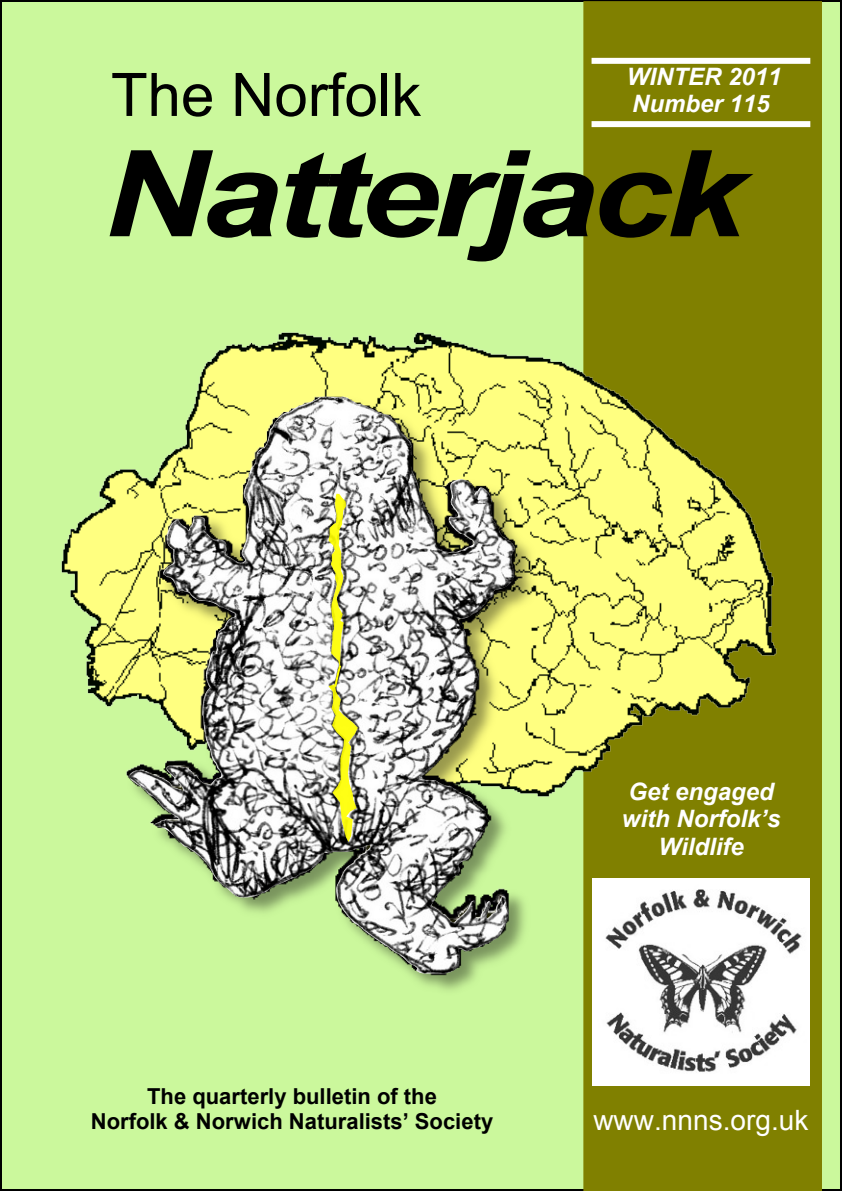
<style>
.page{position:relative;width:842px;height:1191px;background:#fff}
.page>*{position:absolute;margin:0;border:0;box-sizing:border-box;transform-origin:0 0}
.t1{font:italic 700 120px "Arial";letter-spacing:-.045em;color:#000;scale:1.2 1}
.t2{font:60px "Arial";color:#000}
.t3{font:28px "Arial";color:#fff}
.t4{font:italic 700 24px/27.6px "Arial";color:#fff;text-align:center}
.t5{font:700 22px/25.2px "Arial";color:#000;text-align:center}
</style>
<div class="page">
<div style="left:0;top:0;width:842px;height:1191px;background:#cbf89c;border:2px solid #000"></div>
<div style="left:583px;top:1px;width:239px;height:1190px;background:#808000;border:2px solid #808000"></div>
<div style="left:591px;top:58px;width:219px;height:6px;background:#fff"></div>
<div style="left:591px;top:121px;width:219px;height:6px;background:#fff"></div>
<img style="left:593px;top:878px;width:216px;height:207px">
<img style="left:61px;top:321px;width:761px;height:532px">
<img style="left:116px;top:388px;width:469px;height:628px">
<img style="left:126px;top:396px;width:221px;height:502px">
<svg style="left:328px;top:493px;width:30px;height:349px;background:#c3c381"></svg>
<p class="t4" style="left:627px;top:65px;width:156px">WINTER 2011</p>
<h2 class="t2" style="left:111px;top:72px;width:312px">The Norfolk</h2>
<p class="t4" style="left:632px;top:92px;width:139px">Number 115</p>
<h1 class="t1" style="left:103px;top:149px;width:536px">Natterjack</h1>
<p class="t5" style="left:91px;top:1085px;width:404px">The quarterly bulletin of the<br>Norfolk &amp; Norwich Naturalists’ Society</p>
<p class="t4" style="left:622px;top:779px;width:160px">Get engaged with Norfolk’s<br>Wildlife</p>
<p class="t3" style="left:593px;top:1109px;width:217px">www.nnns.org.uk</p>
</div>
